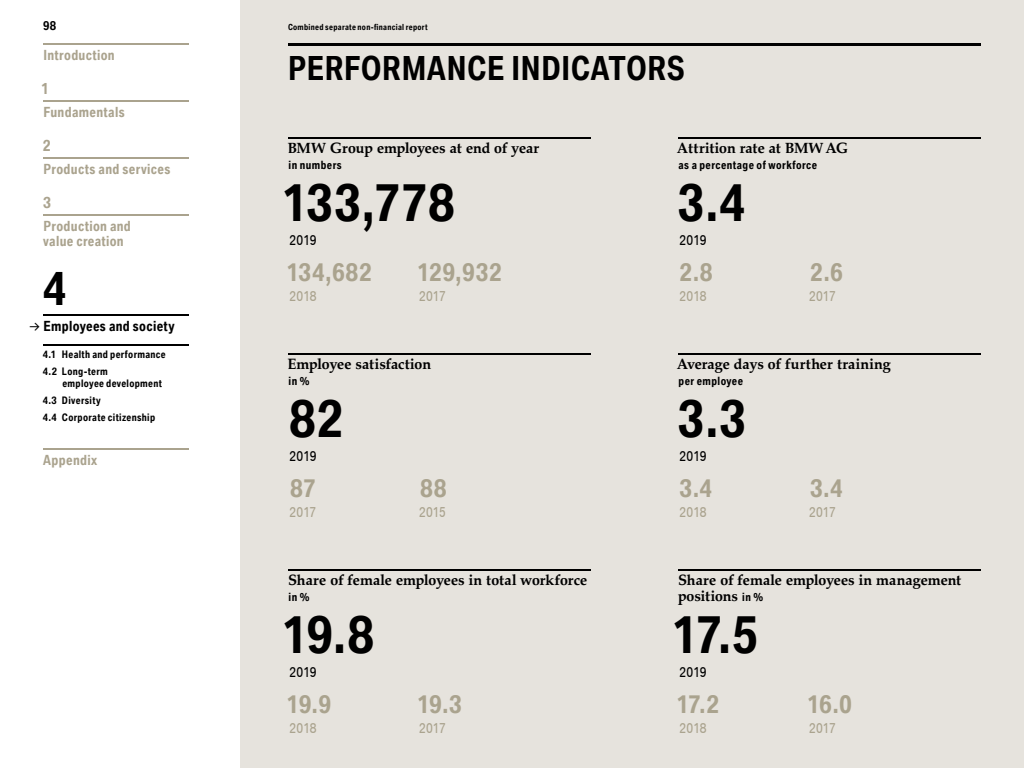
<style>
.page{position:relative;width:1024px;height:768px;background:#fff}
.page>*{position:absolute;margin:0;border:0;box-sizing:border-box;transform-origin:0 0}
.t1{font:700 50px "BMW Group Condensed";letter-spacing:-.005em;color:#000}
.t2{font:700 45px "BMW Group Condensed";color:#000}
.t3{font:700 32px "BMW Group Condensed";letter-spacing:.01em;color:#000}
.t4{font:700 24px "BMW Group Condensed";letter-spacing:.005em;color:#aaa38e}
.t5{font:700 15px/16px "BMW Group Serif";letter-spacing:.005em;color:#000}
.t6{font:700 15px "BMW Group Condensed";color:#aaa38e}
.t7{font:700 13.5px/15px "BMW Group Condensed";letter-spacing:.015em;color:#aaa38e}
.t8{font:13.5px "BMW Group Condensed";color:#aaa38e}
.t9{font:13.5px "BMW Group Condensed";color:#000}
.t10{font:700 13.5px "BMW Group Condensed";letter-spacing:.015em;color:#000}
.t11{font:700 12px "BMW Group Condensed";color:#000}
.t12{font:700 11px "BMW Group Condensed";letter-spacing:.03em;color:#000}
.t13{font:700 10px/17px "BMW Group Condensed";letter-spacing:.025em;color:#000}
.t14{font:700 8.1px "BMW Group Condensed";letter-spacing:.025em;color:#000}
.s1{font-family:"BMW Group Expert 2016"}
.s2{font-size:14.8px}
.s3{font-family:"BMW Group Condensed";font-size:11px}
</style>
<div class="page">
<div style="left:240px;top:0;width:784px;height:768px;background:#e6e3dd"></div>
<hr style="left:288px;top:137px;width:303px;height:2px;background:#000">
<hr style="left:678px;top:137px;width:303px;height:2px;background:#000">
<hr style="left:678px;top:353px;width:303px;height:2px;background:#000">
<hr style="left:288px;top:353px;width:303px;height:2px;background:#000">
<hr style="left:288px;top:569px;width:303px;height:2px;background:#000">
<hr style="left:678px;top:569px;width:303px;height:2px;background:#000">
<hr style="left:288px;top:43px;width:693px;height:3px;background:#000">
<hr style="left:43px;top:43px;width:146px;height:2px;background:#aaa38e">
<hr style="left:43px;top:100px;width:146px;height:2px;background:#aaa38e">
<hr style="left:43px;top:157px;width:146px;height:2px;background:#aaa38e">
<hr style="left:43px;top:214px;width:146px;height:2px;background:#aaa38e">
<hr style="left:43px;top:314px;width:146px;height:2px;background:#000">
<hr style="left:43px;top:344px;width:146px;height:2px;background:#000">
<hr style="left:43px;top:448px;width:146px;height:2px;background:#aaa38e">
<p class="t11" style="left:43px;top:18px;width:15px">98</p>
<p class="t7" style="left:43px;top:47px;width:73px">Introduction</p>
<p class="t6" style="left:41px;top:79px;width:10px">1</p>
<p class="t7" style="left:43px;top:104px;width:83px">Fundamentals</p>
<p class="t6" style="left:43px;top:136px;width:10px">2</p>
<p class="t7" style="left:43px;top:161px;width:129px">Products and services</p>
<p class="t6" style="left:43px;top:193px;width:10px">3</p>
<p class="t7" style="left:43px;top:218px;width:89px">Production and value creation</p>
<h2 class="t2" style="left:43px;top:259px;width:26px">4</h2>
<p class="t10" style="left:29px;top:317px;width:147px"><span class="s1">·</span> Employees and society</p>
<p class="t13" style="left:43px;top:345px;width:124px">4.1 Health and performance<br>4.2 Long-term</p>
<p class="t13" style="left:43px;top:374px;width:121px;text-indent:19px">employee development<br>4.3 Diversity<br>4.4 Corporate citizenship</p>
<p class="t7" style="left:43px;top:452px;width:56px">Appendix</p>
<p class="t14" style="left:288px;top:22px;width:141px">Combined separate non-financial report</p>
<h3 class="t3" style="left:288px;top:47px;width:399px">PERFORMANCE INDICATORS</h3>
<p class="t5" style="left:288px;top:139px;width:253px"><span class="s2">BMW</span> Group employees at end of year</p>
<p class="t12" style="left:289px;top:158px;width:55px">in numbers</p>
<h1 class="t1" style="left:282px;top:170px;width:175px">133,778</h1>
<p class="t9" style="left:290px;top:231px;width:29px">2019</p>
<h3 class="t4" style="left:286px;top:256px;width:87px">134,682</h3>
<h3 class="t4" style="left:417px;top:256px;width:87px">129,932</h3>
<p class="t8" style="left:290px;top:287px;width:29px">2018</p>
<p class="t8" style="left:419px;top:287px;width:28px">2017</p>
<p class="t5" style="left:288px;top:355px;width:145px">Employee satisfaction</p>
<p class="t12" style="left:289px;top:374px;width:23px">in %</p>
<h1 class="t1" style="left:289px;top:386px;width:56px">82</h1>
<p class="t9" style="left:290px;top:447px;width:29px">2019</p>
<h3 class="t4" style="left:290px;top:472px;width:28px">87</h3>
<h3 class="t4" style="left:420px;top:472px;width:28px">88</h3>
<p class="t8" style="left:290px;top:503px;width:28px">2017</p>
<p class="t8" style="left:419px;top:503px;width:29px">2015</p>
<p class="t5" style="left:288px;top:571px;width:300px">Share of female employees in total workforce</p>
<p class="t12" style="left:289px;top:590px;width:23px">in %</p>
<h1 class="t1" style="left:282px;top:602px;width:94px">19.8</h1>
<p class="t9" style="left:290px;top:663px;width:29px">2019</p>
<h3 class="t4" style="left:286px;top:688px;width:47px">19.9</h3>
<h3 class="t4" style="left:417px;top:688px;width:47px">19.3</h3>
<p class="t8" style="left:290px;top:719px;width:29px">2018</p>
<p class="t8" style="left:419px;top:719px;width:28px">2017</p>
<p class="t5" style="left:677px;top:139px;width:172px">Attrition rate at <span class="s2">BMW</span>AG</p>
<p class="t12" style="left:678px;top:158px;width:140px">as a percentage of workforce</p>
<h1 class="t1" style="left:678px;top:170px;width:70px">3.4</h1>
<p class="t9" style="left:680px;top:231px;width:29px">2019</p>
<h3 class="t4" style="left:679px;top:256px;width:35px">2.8</h3>
<h3 class="t4" style="left:810px;top:256px;width:35px">2.6</h3>
<p class="t8" style="left:680px;top:287px;width:29px">2018</p>
<p class="t8" style="left:809px;top:287px;width:28px">2017</p>
<p class="t5" style="left:677px;top:355px;width:215px">Average days of further training</p>
<p class="t12" style="left:679px;top:374px;width:66px">per employee</p>
<h1 class="t1" style="left:678px;top:386px;width:70px">3.3</h1>
<p class="t9" style="left:680px;top:447px;width:29px">2019</p>
<h3 class="t4" style="left:679px;top:472px;width:35px">3.4</h3>
<h3 class="t4" style="left:810px;top:472px;width:35px">3.4</h3>
<p class="t8" style="left:680px;top:503px;width:29px">2018</p>
<p class="t8" style="left:809px;top:503px;width:28px">2017</p>
<p class="t5" style="left:678px;top:571px;width:285px">Share of female employees in management positions <span class="s3">in %</span></p>
<h1 class="t1" style="left:672px;top:602px;width:89px">17.5</h1>
<p class="t9" style="left:680px;top:663px;width:29px">2019</p>
<h3 class="t4" style="left:676px;top:688px;width:44px">17.2</h3>
<h3 class="t4" style="left:807px;top:688px;width:47px">16.0</h3>
<p class="t8" style="left:680px;top:719px;width:29px">2018</p>
<p class="t8" style="left:809px;top:719px;width:28px">2017</p>
</div>
